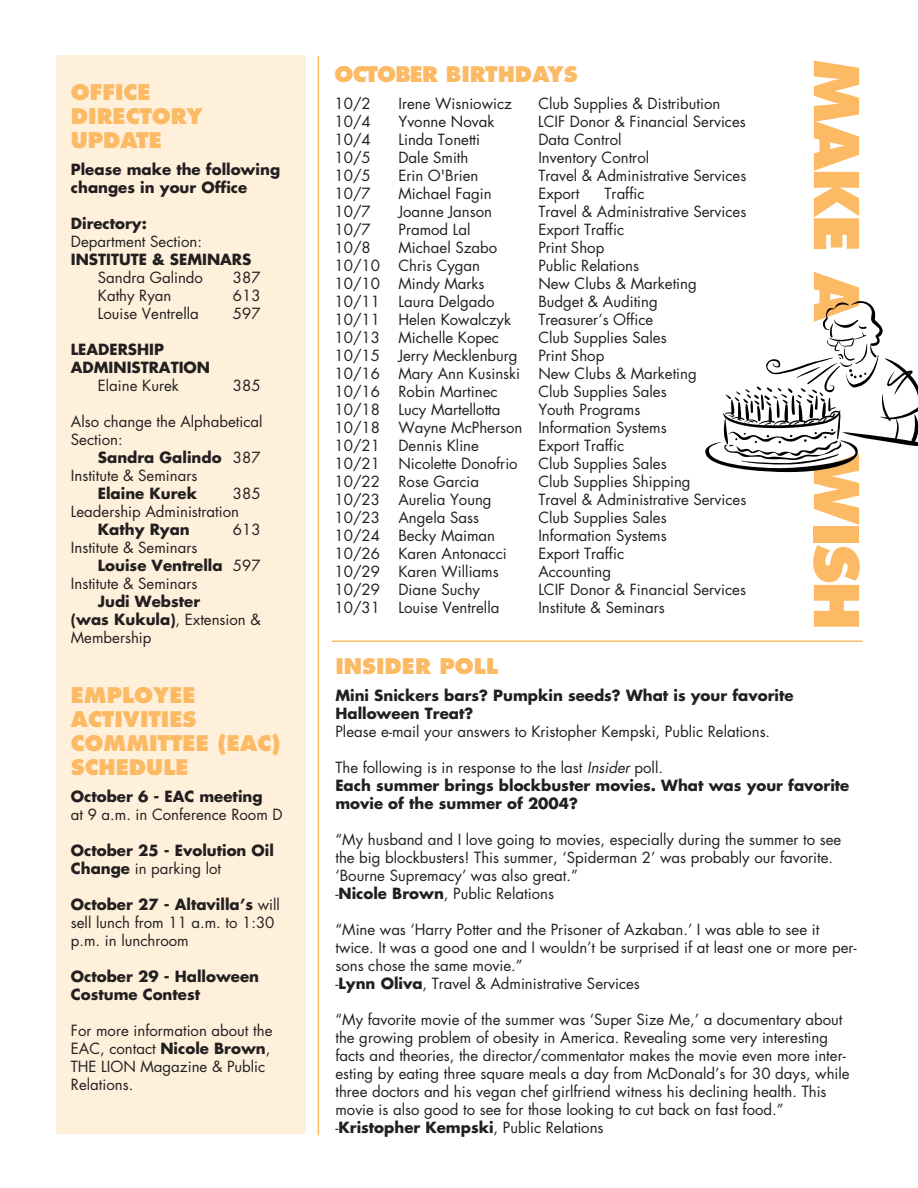
<style>
.page{position:relative;width:918px;height:1188px;background:#fff}
.page>*{position:absolute;margin:0;border:0;box-sizing:border-box;transform-origin:0 0}
.t1{font:800 60px "Futura";letter-spacing:-.045em;color:#fcba64}
.t2{font:800 21px/24px "Futura";color:#fcba64}
.t3{font:800 21px "Futura";letter-spacing:-.03em;color:#fcba64}
.t4{font:15px/18px "Futura";color:#231f20}
.t5{font:700 15px/18px "Futura";color:#231f20}
.s1{font-weight:700}
.s2{font-weight:400}
.s3{font-weight:400;font-style:italic}
</style>
<div class="page">
<hr style="left:332px;top:640px;width:530px;height:2px;background:#fcba64">
<div style="left:56px;top:56px;width:250px;height:1078px;background:#fef0db"></div>
<svg style="left:705px;top:301px;width:212px;height:171px"></svg>
<hr style="left:318px;top:56px;width:1px;height:1079px;background:#fcba64">
<h2 class="t2" style="left:71px;top:81px;width:133px">OFFICE<br>DIRECTORY<br>UPDATE</h2>
<p class="t5" style="left:71px;top:161px;width:211px">Please make the following changes in your Office</p>
<p class="t5" style="left:71px;top:215px;width:78px">Directory:</p>
<p class="t4" style="left:71px;top:233px;width:133px">Department Section:</p>
<p class="t5" style="left:71px;top:251px;width:182px">INSTITUTE &amp; SEMINARS</p>
<p class="t4" style="left:98px;top:269px;width:107px">Sandra Galindo</p>
<p class="t4" style="left:233px;top:269px;width:29px">387</p>
<p class="t4" style="left:98px;top:287px;width:75px">Kathy Ryan</p>
<p class="t4" style="left:233px;top:287px;width:29px">613</p>
<p class="t4" style="left:98px;top:305px;width:102px">Louise Ventrella</p>
<p class="t4" style="left:233px;top:305px;width:29px">597</p>
<p class="t5" style="left:71px;top:341px;width:141px">LEADERSHIP<br>ADMINISTRATION</p>
<p class="t4" style="left:98px;top:377px;width:83px">Elaine Kurek</p>
<p class="t4" style="left:233px;top:377px;width:29px">385</p>
<p class="t4" style="left:71px;top:413px;width:193px">Also change the Alphabetical<br>Section:</p>
<p class="t4" style="left:71px;top:449px;width:191px;text-indent:27px"><span class="s1">Sandra Galindo</span> 387<br>Institute &amp; Seminars</p>
<p class="t5" style="left:98px;top:485px;width:101px">Elaine Kurek</p>
<p class="t4" style="left:71px;top:485px;width:191px;text-indent:162px">385<br>Leadership Administration</p>
<p class="t5" style="left:98px;top:521px;width:93px">Kathy Ryan</p>
<p class="t4" style="left:233px;top:521px;width:29px">613</p>
<p class="t4" style="left:71px;top:539px;width:128px">Institute &amp; Seminars</p>
<p class="t5" style="left:98px;top:557px;width:164px">Louise Ventrella <span class="s2">597</span></p>
<p class="t4" style="left:71px;top:575px;width:128px">Institute &amp; Seminars</p>
<p class="t5" style="left:71px;top:593px;width:192px;text-indent:27px">Judi Webster<br>(was Kukula)<span class="s2">, Extension &amp;<br>Membership</span></p>
<h2 class="t2" style="left:71px;top:684px;width:211px">EMPLOYEE<br>ACTIVITIES<br>COMMITTEE (EAC)<br>SCHEDULE</h2>
<p class="t5" style="left:71px;top:788px;width:193px">October 6 - EAC meeting</p>
<p class="t4" style="left:71px;top:806px;width:213px">at 9 a.m. in Conference Room D</p>
<p class="t5" style="left:71px;top:842px;width:205px">October 25 - Evolution Oil<br>Change <span class="s2">in parking lot</span></p>
<p class="t4" style="left:71px;top:896px;width:210px"><span class="s1">October 27 - Altavilla’s</span> will sell lunch from 11 a.m. to 1:30 p.m. in lunchroom</p>
<p class="t5" style="left:71px;top:968px;width:190px">October 29 - Halloween<br>Costume Contest</p>
<p class="t4" style="left:71px;top:1022px;width:203px">For more information about the<br>EAC, contact <span class="s1">Nicole Brown</span>,<br>THE LION Magazine &amp; Public<br>Relations.</p>
<h2 class="t3" style="left:335px;top:65px;width:245px">OCTOBER BIRTHDAYS</h2>
<p class="t4" style="left:335px;top:96px;width:38px">10/2</p>
<p class="t4" style="left:398px;top:96px;width:115px">Irene Wisniowicz</p>
<p class="t4" style="left:538px;top:96px;width:184px">Club Supplies &amp; Distribution</p>
<p class="t4" style="left:335px;top:114px;width:38px">10/4</p>
<p class="t4" style="left:398px;top:114px;width:98px">Yvonne Novak</p>
<p class="t4" style="left:538px;top:114px;width:209px">LCIF Donor &amp; Financial Services</p>
<p class="t4" style="left:335px;top:132px;width:38px">10/4</p>
<p class="t4" style="left:398px;top:132px;width:83px">Linda Tonetti</p>
<p class="t4" style="left:538px;top:132px;width:85px">Data Control</p>
<p class="t4" style="left:335px;top:150px;width:38px">10/5</p>
<p class="t4" style="left:398px;top:150px;width:71px">Dale Smith</p>
<p class="t4" style="left:538px;top:150px;width:112px">Inventory Control</p>
<p class="t4" style="left:335px;top:168px;width:38px">10/5</p>
<p class="t4" style="left:398px;top:168px;width:81px">Erin O'Brien</p>
<p class="t4" style="left:538px;top:168px;width:210px">Travel &amp; Administrative Services</p>
<p class="t4" style="left:335px;top:186px;width:38px">10/7</p>
<p class="t4" style="left:398px;top:186px;width:95px">Michael Fagin</p>
<p class="t4" style="left:538px;top:186px;width:43px">Export</p>
<p class="t4" style="left:605px;top:186px;width:42px">Traffic</p>
<p class="t4" style="left:335px;top:204px;width:38px">10/7</p>
<p class="t4" style="left:398px;top:204px;width:95px">Joanne Janson</p>
<p class="t4" style="left:538px;top:204px;width:210px">Travel &amp; Administrative Services</p>
<p class="t4" style="left:335px;top:222px;width:38px">10/7</p>
<p class="t4" style="left:398px;top:222px;width:74px">Pramod Lal</p>
<p class="t4" style="left:538px;top:222px;width:87px">Export Traffic</p>
<p class="t4" style="left:335px;top:240px;width:38px">10/8</p>
<p class="t4" style="left:398px;top:240px;width:100px">Michael Szabo</p>
<p class="t4" style="left:538px;top:240px;width:68px">Print Shop</p>
<p class="t4" style="left:335px;top:258px;width:147px">10/10 Chris Cygan</p>
<p class="t4" style="left:538px;top:258px;width:102px">Public Relations</p>
<p class="t4" style="left:335px;top:276px;width:152px">10/10 Mindy Marks</p>
<p class="t4" style="left:538px;top:276px;width:160px">New Clubs &amp; Marketing</p>
<p class="t4" style="left:335px;top:294px;width:161px">10/11 Laura Delgado</p>
<p class="t4" style="left:538px;top:294px;width:121px">Budget &amp; Auditing</p>
<p class="t4" style="left:335px;top:312px;width:178px">10/11 Helen Kowalczyk</p>
<p class="t4" style="left:538px;top:312px;width:116px">Treasurer’s Office</p>
<p class="t4" style="left:335px;top:330px;width:166px">10/13 Michelle Kopec</p>
<p class="t4" style="left:538px;top:330px;width:130px">Club Supplies Sales</p>
<p class="t4" style="left:335px;top:348px;width:185px">10/15 Jerry Mecklenburg</p>
<p class="t4" style="left:335px;top:348px;width:364px;text-indent:204px">Print Shop<br>10/16 Mary Ann Kusinski New Clubs &amp; Marketing<br>10/16 Robin Martinec</p>
<p class="t4" style="left:538px;top:384px;width:130px">Club Supplies Sales</p>
<p class="t4" style="left:335px;top:402px;width:167px">10/18 Lucy Martellotta</p>
<p class="t4" style="left:335px;top:402px;width:334px;text-indent:204px">Youth Programs<br>10/18 Wayne McPherson Information Systems<br>10/21 Dennis Kline</p>
<p class="t4" style="left:538px;top:438px;width:87px">Export Traffic</p>
<p class="t4" style="left:335px;top:456px;width:185px">10/21 Nicolette Donofrio</p>
<p class="t4" style="left:538px;top:456px;width:130px">Club Supplies Sales</p>
<p class="t4" style="left:335px;top:474px;width:146px">10/22 Rose Garcia</p>
<p class="t4" style="left:538px;top:474px;width:154px">Club Supplies Shipping</p>
<p class="t4" style="left:335px;top:492px;width:159px">10/23 Aurelia Young</p>
<p class="t4" style="left:538px;top:492px;width:210px">Travel &amp; Administrative Services</p>
<p class="t4" style="left:335px;top:510px;width:146px">10/23 Angela Sass</p>
<p class="t4" style="left:538px;top:510px;width:130px">Club Supplies Sales</p>
<p class="t4" style="left:335px;top:528px;width:162px">10/24 Becky Maiman</p>
<p class="t4" style="left:538px;top:528px;width:130px">Information Systems</p>
<p class="t4" style="left:335px;top:546px;width:174px">10/26 Karen Antonacci</p>
<p class="t4" style="left:538px;top:546px;width:87px">Export Traffic</p>
<p class="t4" style="left:335px;top:564px;width:166px">10/29 Karen Williams</p>
<p class="t4" style="left:538px;top:564px;width:74px">Accounting</p>
<p class="t4" style="left:335px;top:582px;width:147px">10/29 Diane Suchy</p>
<p class="t4" style="left:538px;top:582px;width:209px">LCIF Donor &amp; Financial Services</p>
<p class="t4" style="left:335px;top:600px;width:166px">10/31 Louise Ventrella</p>
<p class="t4" style="left:538px;top:600px;width:128px">Institute &amp; Seminars</p>
<h1 class="t1" style="left:863px;top:59px;width:265px;rotate:90deg">MAKE A</h1>
<h1 class="t1" style="left:863px;top:454px;width:178px;rotate:90deg">WISH</h1>
<h2 class="t2" style="left:335px;top:656px;width:164px">INSIDER POLL</h2>
<p class="t5" style="left:335px;top:688px;width:460px">Mini Snickers bars? Pumpkin seeds? What is your favorite<br>Halloween Treat?</p>
<p class="t4" style="left:335px;top:724px;width:436px">Please e-mail your answers to Kristopher Kempski, Public Relations.</p>
<p class="t5" style="left:335px;top:760px;width:516px"><span class="s2">The following is in response to the last</span> <span class="s3">Insider</span> <span class="s2">poll.<br></span>Each summer brings blockbuster movies. What was your favorite movie of the summer of 2004?</p>
<p class="t4" style="left:335px;top:832px;width:508px">“My husband and I love going to movies, especially during the summer to see the big blockbusters! This summer, ‘Spiderman 2’ was probably our favorite. ‘Bourne Supremacy’ was also great.”<br>-<span class="s1">Nicole Brown</span>, Public Relations</p>
<p class="t4" style="left:335px;top:922px;width:523px">“Mine was ‘Harry Potter and the Prisoner of Azkaban.’ I was able to see it twice. It was a good one and I wouldn’t be surprised if at least one or more per&shy;sons chose the same movie.”<br>-<span class="s1">Lynn Oliva</span>, Travel &amp; Administrative Services</p>
<p class="t4" style="left:335px;top:1012px;width:516px">“My favorite movie of the summer was ‘Super Size Me,’ a documentary about the growing problem of obesity in America. Revealing some very interesting facts and theories, the director/commentator makes the movie even more inter&shy;esting by eating three square meals a day from McDonald’s for 30 days, while three doctors and his vegan chef girlfriend witness his declining health. This movie is also good to see for those looking to cut back on fast food.” -<span class="s1">Kristopher Kempski</span>, Public Relations</p>
</div>
